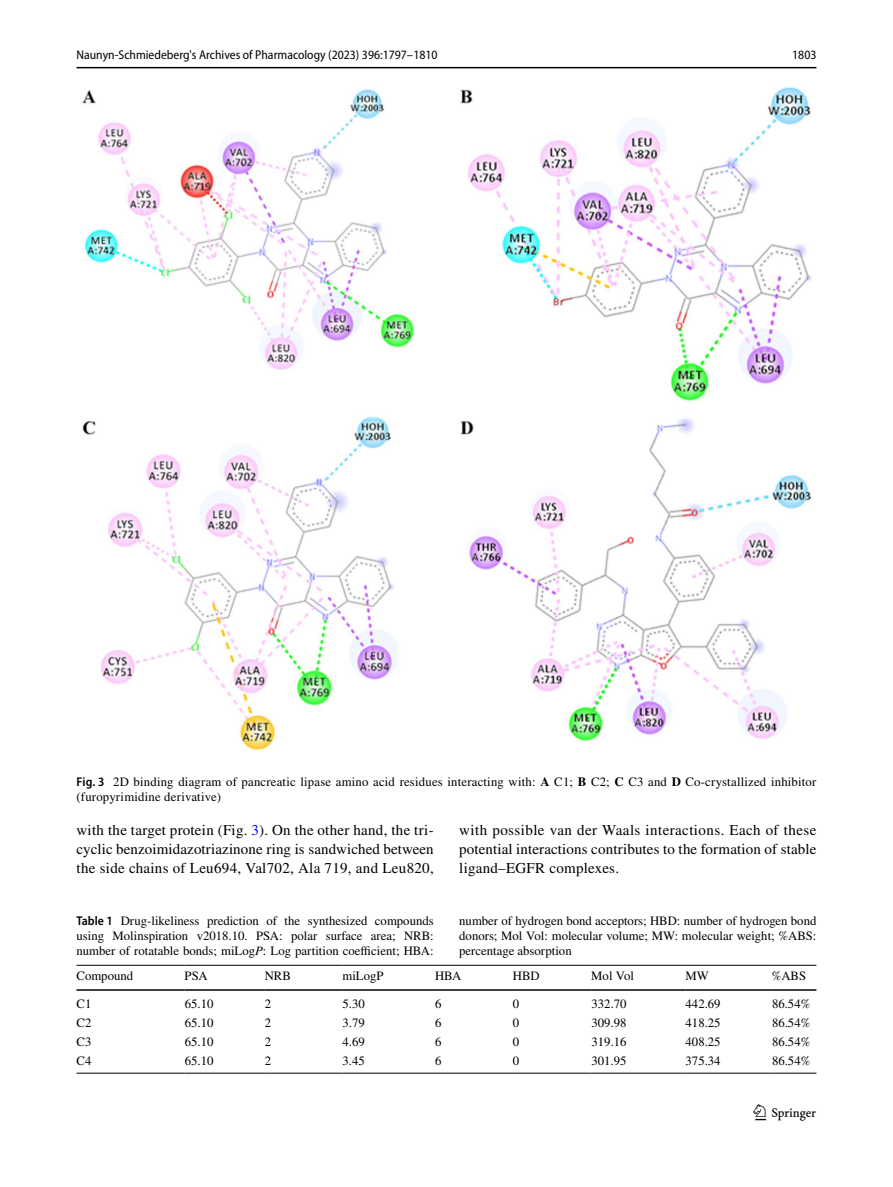
<style>
.page{position:relative;width:893px;height:1187px;background:#fff}
.page>*{position:absolute;margin:0;border:0;box-sizing:border-box;transform-origin:0 0}
.t1{font:22.5px "Springnew Regular 3";color:#000}
.t2{font:15px/18.8px "STIX";letter-spacing:.02em;color:#000;text-align:justify}
.t3{font:12.75px/15px "STIX";color:#000;text-align:justify}
.t4{font:semi-condensed 12.75px "Myriad Pro";color:#000}
.s1{font-family:"Myriad Pro";font-weight:600;font-stretch:semi-condensed}
.s2{font-weight:700}
.s3{color:#00f}
.s4{font-style:italic}
</style>
<div class="page">
<hr style="left:77px;top:67px;width:739px;height:1px;background:#000">
<img style="left:82px;top:87px;width:730px;height:663px">
<hr style="left:77px;top:964px;width:108px;height:1px;background:#000">
<hr style="left:77px;top:989px;width:108px;height:1px;background:#000">
<hr style="left:185px;top:964px;width:80px;height:1px;background:#000">
<hr style="left:185px;top:989px;width:80px;height:1px;background:#000">
<hr style="left:265px;top:964px;width:77px;height:1px;background:#000">
<hr style="left:265px;top:989px;width:77px;height:1px;background:#000">
<hr style="left:342px;top:964px;width:93px;height:1px;background:#000">
<hr style="left:342px;top:989px;width:93px;height:1px;background:#000">
<hr style="left:435px;top:964px;width:78px;height:1px;background:#000">
<hr style="left:435px;top:989px;width:78px;height:1px;background:#000">
<hr style="left:513px;top:964px;width:78px;height:1px;background:#000">
<hr style="left:513px;top:989px;width:78px;height:1px;background:#000">
<hr style="left:591px;top:964px;width:94px;height:1px;background:#000">
<hr style="left:591px;top:989px;width:94px;height:1px;background:#000">
<hr style="left:685px;top:964px;width:87px;height:1px;background:#000">
<hr style="left:685px;top:989px;width:87px;height:1px;background:#000">
<hr style="left:772px;top:964px;width:44px;height:1px;background:#000">
<hr style="left:772px;top:989px;width:44px;height:1px;background:#000">
<hr style="left:77px;top:1072px;width:108px;height:1px;background:#000">
<hr style="left:185px;top:1072px;width:80px;height:1px;background:#000">
<hr style="left:265px;top:1072px;width:77px;height:1px;background:#000">
<hr style="left:342px;top:1072px;width:93px;height:1px;background:#000">
<hr style="left:435px;top:1072px;width:78px;height:1px;background:#000">
<hr style="left:513px;top:1072px;width:78px;height:1px;background:#000">
<hr style="left:591px;top:1072px;width:94px;height:1px;background:#000">
<hr style="left:685px;top:1072px;width:87px;height:1px;background:#000">
<hr style="left:772px;top:1072px;width:44px;height:1px;background:#000">
<p class="t4" style="left:77px;top:48px;width:362px">Naunyn-Schmiedeberg's Archives of Pharmacology (2023) 396:1797–1810</p>
<p class="t4" style="left:792px;top:48px;width:26px">1803</p>
<p class="t3" style="left:77px;top:775px;width:741px"><span class="s1">Fig. 3</span> 2D binding diagram of pancreatic lipase amino acid residues interacting with: <span class="s2">A</span> C1; <span class="s2">B</span> C2; <span class="s2">C</span> C3 and <span class="s2">D</span> Co-crystallized inhibitor (furopyrimidine derivative)</p>
<p class="t2" style="left:77px;top:821px;width:359px">with the target protein (Fig. <span class="s3">3</span>). On the other hand, the tri&shy;cyclic benzoimidazotriazinone ring is sandwiched between the side chains of Leu694, Val702, Ala 719, and Leu820,</p>
<p class="t2" style="left:459px;top:821px;width:359px">with possible van der Waals interactions. Each of these potential interactions contributes to the formation of stable ligand–EGFR complexes.</p>
<p class="t3" style="left:77px;top:913px;width:359px"><span class="s1">Table 1</span> Drug-likeliness prediction of the synthesized compounds using Molinspiration v2018.10. PSA: polar surface area; NRB: number of rotatable bonds; miLog<span class="s4">P</span>: Log partition coefficient; HBA:</p>
<p class="t3" style="left:459px;top:913px;width:359px">number of hydrogen bond acceptors; HBD: number of hydrogen bond donors; Mol Vol: molecular volume; MW: molecular weight; %ABS: percentage absorption</p>
<p class="t3" style="left:77px;top:969px;width:58px">Compound</p>
<p class="t3" style="left:185px;top:969px;width:25px">PSA</p>
<p class="t3" style="left:265px;top:969px;width:28px">NRB</p>
<p class="t3" style="left:342px;top:969px;width:43px">miLogP</p>
<p class="t3" style="left:435px;top:969px;width:28px">HBA</p>
<p class="t3" style="left:513px;top:969px;width:28px">HBD</p>
<p class="t3" style="left:591px;top:969px;width:44px">Mol Vol</p>
<p class="t3" style="left:685px;top:969px;width:25px">MW</p>
<p class="t3" style="left:772px;top:969px;width:36px">%ABS</p>
<p class="t3" style="left:77px;top:997px;width:16px">C1</p>
<p class="t3" style="left:185px;top:997px;width:30px">65.10</p>
<p class="t3" style="left:265px;top:997px;width:8px">2</p>
<p class="t3" style="left:342px;top:997px;width:24px">5.30</p>
<p class="t3" style="left:435px;top:997px;width:8px">6</p>
<p class="t3" style="left:513px;top:997px;width:8px">0</p>
<p class="t3" style="left:591px;top:997px;width:37px">332.70</p>
<p class="t3" style="left:686px;top:997px;width:37px">442.69</p>
<p class="t3" style="left:772px;top:997px;width:40px">86.54%</p>
<p class="t3" style="left:77px;top:1016px;width:16px">C2</p>
<p class="t3" style="left:185px;top:1016px;width:30px">65.10</p>
<p class="t3" style="left:265px;top:1016px;width:8px">2</p>
<p class="t3" style="left:342px;top:1016px;width:24px">3.79</p>
<p class="t3" style="left:435px;top:1016px;width:8px">6</p>
<p class="t3" style="left:513px;top:1016px;width:8px">0</p>
<p class="t3" style="left:591px;top:1016px;width:37px">309.98</p>
<p class="t3" style="left:686px;top:1016px;width:37px">418.25</p>
<p class="t3" style="left:772px;top:1016px;width:40px">86.54%</p>
<p class="t3" style="left:77px;top:1034px;width:16px">C3</p>
<p class="t3" style="left:185px;top:1034px;width:30px">65.10</p>
<p class="t3" style="left:265px;top:1034px;width:8px">2</p>
<p class="t3" style="left:342px;top:1034px;width:24px">4.69</p>
<p class="t3" style="left:435px;top:1034px;width:8px">6</p>
<p class="t3" style="left:513px;top:1034px;width:8px">0</p>
<p class="t3" style="left:591px;top:1034px;width:37px">319.16</p>
<p class="t3" style="left:686px;top:1034px;width:37px">408.25</p>
<p class="t3" style="left:772px;top:1034px;width:40px">86.54%</p>
<p class="t3" style="left:77px;top:1053px;width:16px">C4</p>
<p class="t3" style="left:185px;top:1053px;width:30px">65.10</p>
<p class="t3" style="left:265px;top:1053px;width:8px">2</p>
<p class="t3" style="left:342px;top:1053px;width:24px">3.45</p>
<p class="t3" style="left:435px;top:1053px;width:8px">6</p>
<p class="t3" style="left:513px;top:1053px;width:8px">0</p>
<p class="t3" style="left:591px;top:1053px;width:37px">301.95</p>
<p class="t3" style="left:686px;top:1053px;width:37px">375.34</p>
<p class="t3" style="left:772px;top:1053px;width:40px">86.54%</p>
<h1 class="t1" style="left:755px;top:1104px;width:62px">1 3</h1>
</div>
